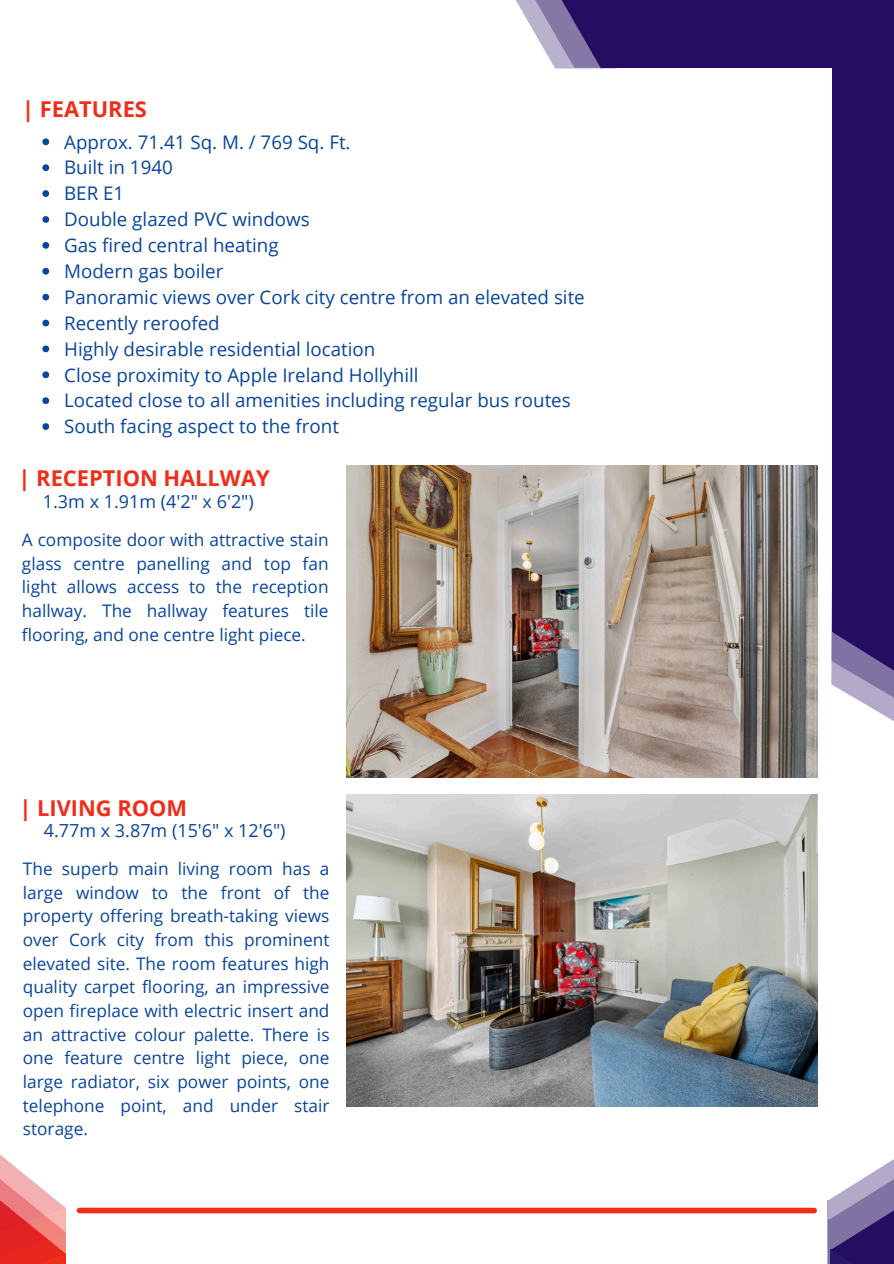
<style>
.page{position:relative;width:894px;height:1264px;background:#fff}
.page>*{position:absolute;margin:0;border:0;box-sizing:border-box;transform-origin:0 0}
.t1{font:700 21.9px "Open Sans";color:#ef2d19}
.t2{font:18.75px "Open Sans";color:#08459d}
.t3{font:18px "Open Sans";color:#08459d}
.t4{font:17.25px/23.7px "Open Sans";color:#08459d;text-align:justify}
</style>
<div class="page">
<svg style="left:515px;top:0;width:13px;height:21px"></svg>
<svg style="left:528px;top:0;width:27px;height:68px;fill:#b9b2cd"></svg>
<div style="left:602px;top:0;width:291px;height:68px;background:#250e62"></div>
<svg style="left:831px;top:585px;width:62px;height:136px"></svg>
<div style="left:832px;top:0;width:61px;height:631px;background:#250e62"></div>
<svg style="left:832px;top:631px;width:61px;height:60px;background:#6c5d95"></svg>
<svg style="left:555px;top:0;width:62px;height:69px"></svg>
<svg style="left:827px;top:1160px;width:66px;height:103px"></svg>
<div style="left:79px;top:1207px;width:735px;height:6px;background:#ef2d19"></div>
<svg style="left:0;top:1155px;width:66px;height:108px"></svg>
<svg style="left:42px;top:138px;width:7px;height:7px"></svg>
<svg style="left:42px;top:164px;width:7px;height:7px"></svg>
<svg style="left:42px;top:190px;width:7px;height:7px"></svg>
<svg style="left:42px;top:216px;width:7px;height:7px"></svg>
<svg style="left:42px;top:242px;width:7px;height:7px"></svg>
<svg style="left:42px;top:268px;width:7px;height:6px"></svg>
<svg style="left:42px;top:294px;width:7px;height:6px"></svg>
<svg style="left:42px;top:319px;width:7px;height:7px"></svg>
<svg style="left:42px;top:345px;width:7px;height:7px"></svg>
<svg style="left:42px;top:371px;width:7px;height:7px"></svg>
<svg style="left:42px;top:397px;width:7px;height:7px"></svg>
<svg style="left:42px;top:423px;width:7px;height:7px"></svg>
<img style="left:346px;top:465px;width:470px;height:313px">
<img style="left:346px;top:794px;width:470px;height:312px">
<p class="t1" style="left:22px;top:94px;width:126px">| FEATURES</p>
<p class="t2" style="left:64px;top:128px;width:288px">Approx. 71.41 Sq. M. / 769 Sq. Ft.</p>
<h1 class="t2" style="left:64px;top:154px;width:110px">Built in 1940</h1>
<p class="t2" style="left:64px;top:180px;width:62px">BER E1</p>
<p class="t2" style="left:64px;top:206px;width:247px">Double glazed PVC windows</p>
<p class="t2" style="left:64px;top:232px;width:216px">Gas fired central heating</p>
<p class="t2" style="left:64px;top:258px;width:161px">Modern gas boiler</p>
<p class="t2" style="left:64px;top:284px;width:522px">Panoramic views over Cork city centre from an elevated site</p>
<p class="t2" style="left:64px;top:310px;width:157px">Recently reroofed</p>
<p class="t2" style="left:64px;top:335px;width:313px">Highly desirable residential location</p>
<p class="t2" style="left:64px;top:361px;width:356px">Close proximity to Apple Ireland Hollyhill</p>
<p class="t2" style="left:64px;top:387px;width:508px">Located close to all amenities including regular bus routes</p>
<p class="t2" style="left:64px;top:413px;width:276px">South facing aspect to the front</p>
<h1 class="t1" style="left:19px;top:463px;width:253px">| RECEPTION HALLWAY</h1>
<p class="t3" style="left:43px;top:489px;width:212px">1.3m x 1.91m (4'2" x 6'2")</p>
<p class="t4" style="left:22px;top:527px;width:308px">A composite door with attractive stain glass centre panelling and top fan light allows access to the reception hallway. The hallway features tile flooring, and one centre light piece.</p>
<p class="t1" style="left:19px;top:792px;width:169px">| LIVING ROOM</p>
<h1 class="t3" style="left:44px;top:818px;width:243px">4.77m x 3.87m (15'6" x 12'6")</h1>
<p class="t4" style="left:23px;top:856px;width:308px">The superb main living room has a large window to the front of the property offering breath-taking views over Cork city from this prominent elevated site. The room features high quality carpet flooring, an impressive open fireplace with electric insert and an attractive colour palette. There is one feature centre light piece, one large radiator, six power points, one telephone point, and under stair storage.</p>
</div>
